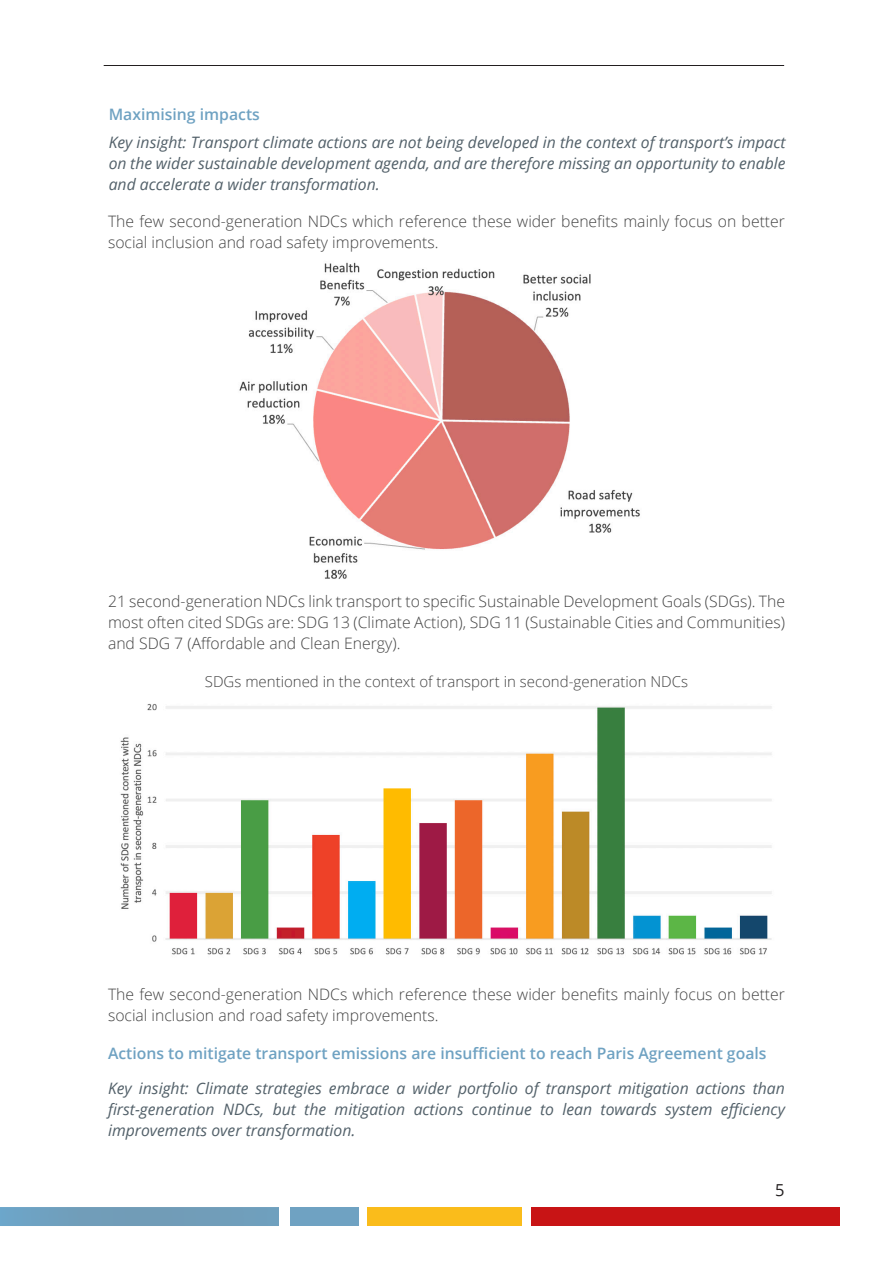
<style>
.page{position:relative;width:893px;height:1263px;background:#fff}
.page>*{position:absolute;margin:0;border:0;box-sizing:border-box;transform-origin:0 0}
.t1{font:16.5px "Open Sans";color:#231f20}
.Body_1{font:300 15.75px/21px "Open Sans";color:#434343}
.Heading_4__Italics{font:italic 15.75px/21px "Open Sans";color:#526069;text-align:justify}
.Heading_3{font:600 15.75px "Open Sans";color:#6fa2c2}
.Footnote_1{font:300 15px "Open Sans";color:#434343}
</style>
<div class="page">
<div style="left:532px;top:1207px;width:308px;height:19px;background:#c81415"></div>
<div style="left:367px;top:1207px;width:154px;height:19px;background:#fabc1b"></div>
<div style="left:290px;top:1207px;width:68px;height:19px;background:#6fa2c2"></div>
<svg style="left:0;top:1207px;width:278px;height:19px;background:#709ebb"></svg>
<hr style="left:104px;top:65px;width:680px;height:1px;background:#231f20">
<img style="left:239px;top:262px;width:401px;height:317px">
<img style="left:120px;top:703px;width:652px;height:252px">
<p class="Heading_3" style="left:109px;top:104px;width:153px">Maximising impacts</p>
<p class="Heading_4__Italics" style="left:109px;top:131px;width:678px">Key insight: Transport climate actions are not being developed in the context of transport’s impact on the wider sustainable development agenda, and are therefore missing an opportunity to enable and accelerate a wider transformation.</p>
<p class="Body_1" style="left:108px;top:211px;width:678px">The few second-generation NDCs which reference these wider benefits mainly focus on better social inclusion and road safety improvements.</p>
<p class="Body_1" style="left:108px;top:590px;width:678px;text-align:justify">21 second-generation NDCs link transport to specific Sustainable Development Goals (SDGs). The most often cited SDGs are: SDG 13 (Climate Action), SDG 11 (Sustainable Cities and Communities) and SDG 7 (Affordable and Clean Energy).</p>
<p class="Footnote_1" style="left:205px;top:671px;width:485px">SDGs mentioned in the context of transport in second-generation NDCs</p>
<p class="Body_1" style="left:108px;top:983px;width:678px">The few second-generation NDCs which reference these wider benefits mainly focus on better social inclusion and road safety improvements.</p>
<p class="Heading_3" style="left:108px;top:1042px;width:660px">Actions to mitigate transport emissions are insufficient to reach Paris Agreement goals</p>
<p class="Heading_4__Italics" style="left:108px;top:1077px;width:678px">Key insight: Climate strategies embrace a wider portfolio of transport mitigation actions than first-generation NDCs, but the mitigation actions continue to lean towards system efficiency improvements over transformation.</p>
<p class="t1" style="left:775px;top:1179px;width:11px">5</p>
</div>
